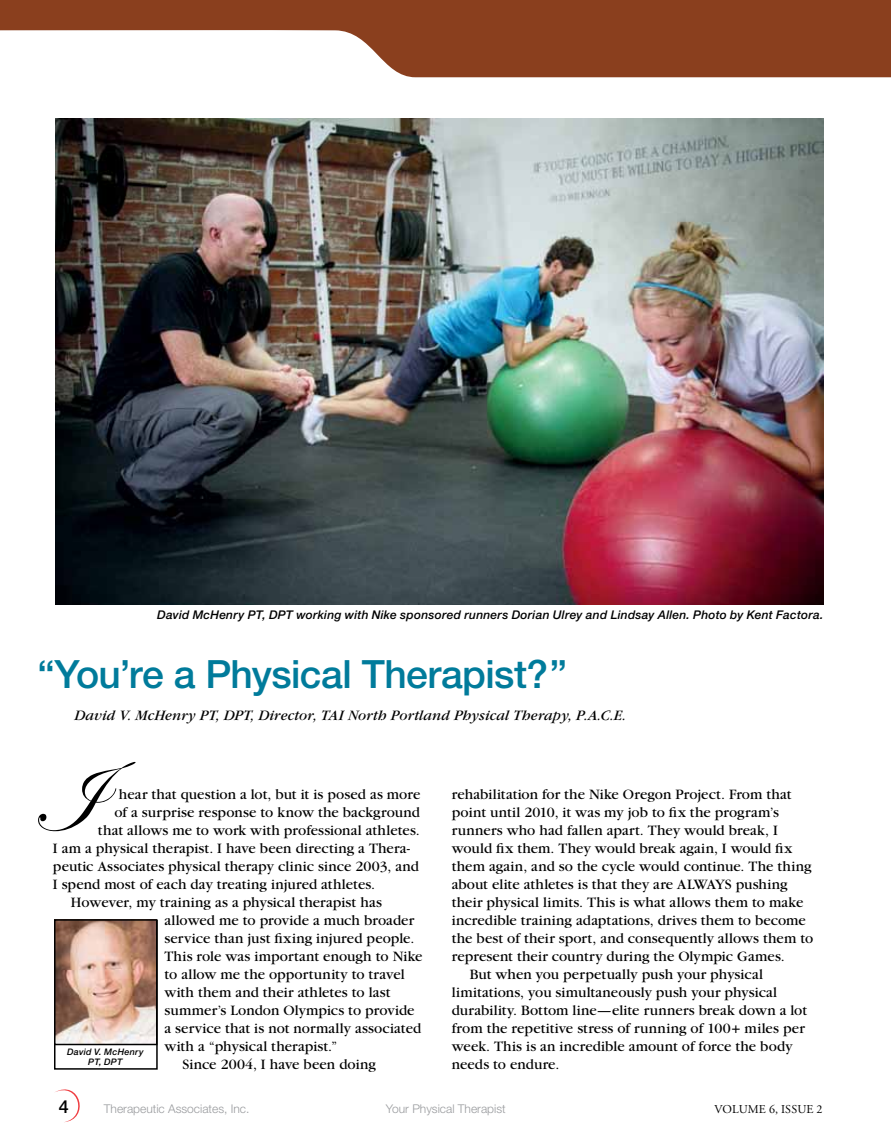
<style>
.page{position:relative;width:891px;height:1148px;background:#fff}
.page>*{position:absolute;margin:0;border:0;box-sizing:border-box;transform-origin:0 0}
.t1{font:102.75px "Edwardian Script ITC";color:#000}
.t2{font:500 39px "Helvetica Neue";letter-spacing:-.015em;color:#007b9b}
.t3{font:500 18px "Helvetica Neue";color:#000}
.t4{font:15px "Garamond";letter-spacing:.005em;color:#000}
.t5{font:italic 15px "Garamond";letter-spacing:.01em;color:#000}
.t6{font:italic 500 12px "Helvetica Neue";letter-spacing:.02em;color:#000}
.t7{font:300 12px "Helvetica Neue";color:#999b9e}
.t8{font:12px "Adobe Garamond Pro";letter-spacing:.015em;color:#000}
.t9{font:italic 500 9px/10.5px "Helvetica Neue";letter-spacing:.025em;color:#000;text-align:center}
</style>
<div class="page">
<svg style="left:0;top:0;width:891px;height:77px;fill:#8a3f1e"></svg>
<svg style="left:55px;top:1089px;width:25px;height:33px"></svg>
<div style="left:54px;top:920px;width:104px;height:149px;border:2px solid #000"></div>
<img style="left:57px;top:922px;width:98px;height:120px">
<div style="left:54px;top:919px;width:104px;height:126px;border:2px solid #000"></div>
<img style="left:55px;top:119px;width:769px;height:485px">
<p class="t6" style="left:157px;top:608px;width:668px">David McHenry PT, DPT working with Nike sponsored runners Dorian Ulrey and Lindsay Allen. Photo by Kent Factora.</p>
<h2 class="t2" style="left:38px;top:650px;width:531px">“You’re a Physical Therapist?”</h2>
<p class="t5" style="left:74px;top:708px;width:553px">David V. McHenry PT, DPT, Director, TAI North Portland Physical Therapy, P.A.C.E.</p>
<h1 class="t1" style="left:31px;top:741px;width:67px">I</h1>
<p class="t4" style="left:119px;top:786px;width:303px">hear that question a lot, but it is posed as more</p>
<p class="t4" style="left:114px;top:804px;width:307px">of a surprise response to know the background</p>
<p class="t4" style="left:98px;top:822px;width:323px">that allows me to work with professional athletes.</p>
<p class="t4" style="left:53px;top:840px;width:359px">I am a physical therapist. I have been directing a Thera-</p>
<p class="t4" style="left:53px;top:858px;width:367px">peutic Associates physical therapy clinic since 2003, and</p>
<p class="t4" style="left:53px;top:876px;width:324px">I spend most of each day treating injured athletes.</p>
<p class="t4" style="left:71px;top:894px;width:312px">However, my training as a physical therapist has</p>
<p class="t4" style="left:164px;top:912px;width:251px">allowed me to provide a much broader</p>
<p class="t4" style="left:164px;top:930px;width:252px">service than just fixing injured people.</p>
<p class="t4" style="left:164px;top:948px;width:260px">This role was important enough to Nike</p>
<p class="t4" style="left:164px;top:966px;width:242px">to allow me the opportunity to travel</p>
<p class="t4" style="left:164px;top:984px;width:228px">with them and their athletes to last</p>
<p class="t4" style="left:164px;top:1002px;width:252px">summer’s London Olympics to provide</p>
<p class="t4" style="left:164px;top:1020px;width:258px">a service that is not normally associated</p>
<p class="t4" style="left:164px;top:1038px;width:174px">with a “physical therapist.”</p>
<p class="t4" style="left:182px;top:1056px;width:195px">Since 2004, I have been doing</p>
<p class="t4" style="left:452px;top:786px;width:341px">rehabilitation for the Nike Oregon Project. From that</p>
<p class="t4" style="left:452px;top:804px;width:329px">point until 2010, it was my job to fix the program’s</p>
<p class="t4" style="left:452px;top:822px;width:328px">runners who had fallen apart. They would break, I</p>
<p class="t4" style="left:452px;top:840px;width:342px">would fix them. They would break again, I would fix</p>
<p class="t4" style="left:452px;top:858px;width:361px">them again, and so the cycle would continue. The thing</p>
<p class="t4" style="left:452px;top:876px;width:338px">about elite athletes is that they are ALWAYS pushing</p>
<p class="t4" style="left:452px;top:894px;width:353px">their physical limits. This is what allows them to make</p>
<p class="t4" style="left:452px;top:912px;width:356px">incredible training adaptations, drives them to become</p>
<p class="t4" style="left:452px;top:930px;width:363px">the best of their sport, and consequently allows them to</p>
<p class="t4" style="left:452px;top:948px;width:335px">represent their country during the Olympic Games.</p>
<p class="t4" style="left:470px;top:966px;width:295px">But when you perpetually push your physical</p>
<p class="t4" style="left:452px;top:984px;width:327px">limitations, you simultaneously push your physical</p>
<p class="t4" style="left:452px;top:1002px;width:357px">durability. Bottom line—elite runners break down a lot</p>
<p class="t4" style="left:452px;top:1020px;width:355px">from the repetitive stress of running of 100+ miles per</p>
<p class="t4" style="left:452px;top:1038px;width:342px">week. This is an incredible amount of force the body</p>
<p class="t4" style="left:452px;top:1056px;width:109px">needs to endure.</p>
<p class="t9" style="left:67px;top:1046px;width:78px">David V. McHenry<br>PT, DPT</p>
<p class="t3" style="left:59px;top:1095px;width:12px">4</p>
<p class="t7" style="left:104px;top:1101px;width:147px">Therapeutic Associates, Inc.</p>
<p class="t7" style="left:386px;top:1101px;width:121px">Your Physical Therapist</p>
<p class="t8" style="left:714px;top:1101px;width:110px">VOLUME 6, ISSUE 2</p>
</div>
